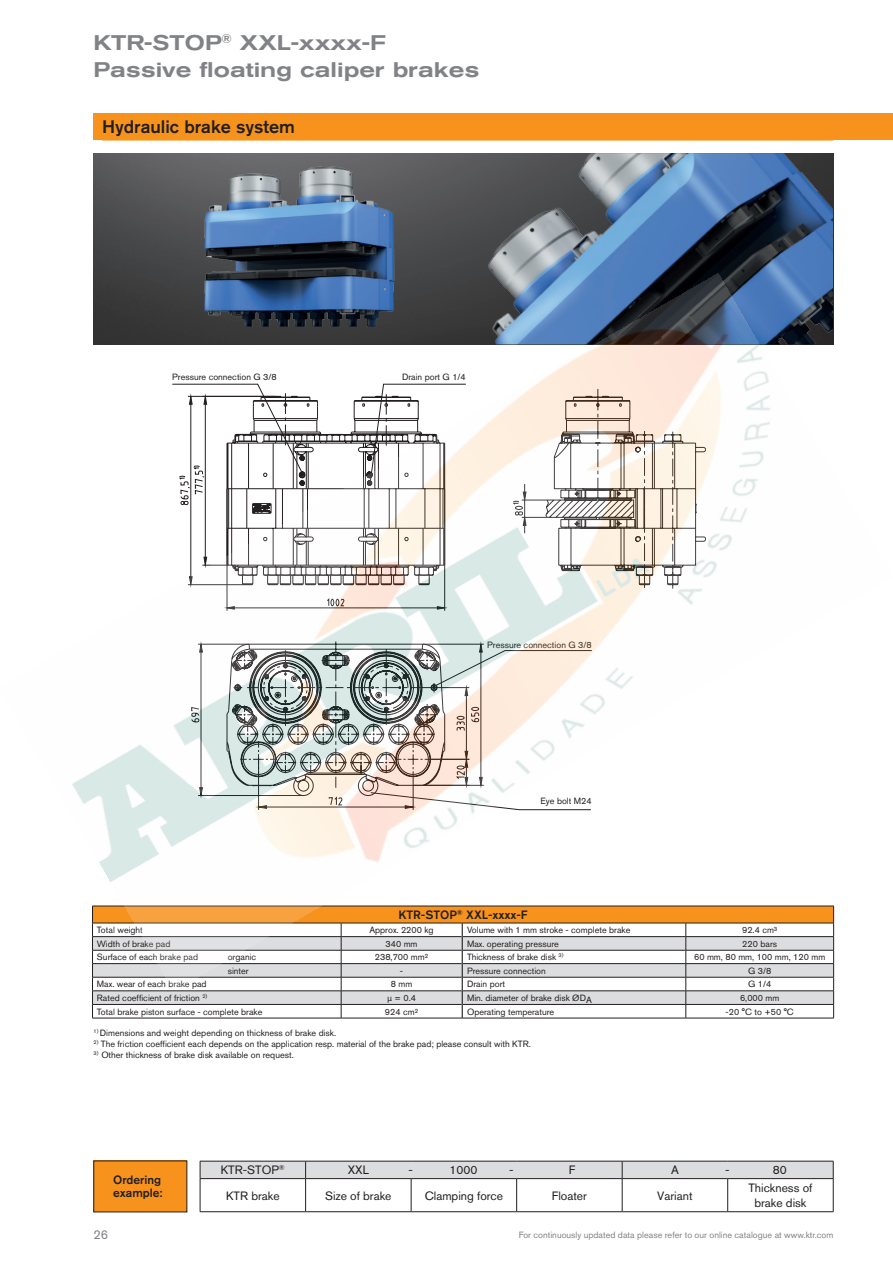
<style>
.page{position:relative;width:893px;height:1263px;background:#fff}
.page>*{position:absolute;margin:0;border:0;box-sizing:border-box;transform-origin:0 0}
.Headline_14___18{font:500 expanded 21px "Akzidenz Grotesk Pro";color:#808285}
.Subtitle_12___15{font:500 18px "Akzidenz Grotesk Pro";color:#231f20}
.t1{font:12.75px "Akzidenz Grotesk Pro";color:#808285}
.design_description_8{font:12px/14.4px "Akzidenz Grotesk Pro";color:#231f20;text-align:center}
.table_headline_8___9{font:500 12px/12.8px "Akzidenz Grotesk Pro";color:#231f20}
.table_editable_left{font:9px "Akzidenz Grotesk Pro";color:#231f20}
.footnote_6___7_2{font:9px "Akzidenz Grotesk Pro";color:#231f20}
.table_editable_6___7{font:9px "Akzidenz Grotesk Pro";color:#231f20}
.t2{font:9px "Akzidenz Grotesk Pro";color:#808285}
.copy_6___7_2_right{font:9px "Akzidenz Grotesk Pro";color:#231f20}
.copy_6___7_2_left{font:9px "Akzidenz Grotesk Pro";color:#231f20}
</style>
<div class="page">
<img style="left:94px;top:153px;width:341px;height:120px">
<img style="left:171px;top:153px;width:259px;height:120px">
<img style="left:435px;top:153px;width:398px;height:120px">
<div style="left:94px;top:1161px;width:93px;height:51px;background:#f7931d"></div>
<div style="left:94px;top:114px;width:799px;height:26px;background:#f7931d"></div>
<hr style="left:102px;top:140px;width:731px;height:1px;background:#f7931d">
<svg style="left:93px;top:1005px;width:740px;height:13px"></svg>
<svg style="left:93px;top:991px;width:740px;height:13px;background:#d5d6d8"></svg>
<hr style="left:92px;top:990px;width:249px;height:1px;background:#231f20">
<hr style="left:341px;top:990px;width:121px;height:1px;background:#231f20">
<hr style="left:92px;top:1004px;width:249px;height:1px;background:#231f20">
<svg style="left:92px;top:990px;width:1px;height:28px"></svg>
<hr style="left:341px;top:1004px;width:121px;height:1px;background:#231f20">
<svg style="left:341px;top:990px;width:1px;height:28px"></svg>
<svg style="left:686px;top:991px;width:1px;height:27px"></svg>
<svg style="left:833px;top:991px;width:1px;height:27px"></svg>
<hr style="left:92px;top:1018px;width:249px;height:1px;background:#231f20">
<hr style="left:341px;top:1018px;width:121px;height:1px;background:#231f20">
<hr style="left:462px;top:1018px;width:224px;height:1px;background:#231f20">
<hr style="left:686px;top:1018px;width:148px;height:1px;background:#231f20">
<hr style="left:686px;top:990px;width:148px;height:1px;background:#231f20">
<hr style="left:686px;top:1004px;width:148px;height:1px;background:#231f20">
<hr style="left:463px;top:990px;width:223px;height:1px;background:#231f20">
<hr style="left:463px;top:1004px;width:223px;height:1px;background:#231f20">
<svg style="left:462px;top:990px;width:1px;height:28px"></svg>
<hr style="left:200px;top:1179px;width:1px;height:32px;background:#231f20">
<hr style="left:305px;top:1179px;width:1px;height:32px;background:#231f20">
<hr style="left:411px;top:1179px;width:1px;height:32px;background:#231f20">
<hr style="left:516px;top:1179px;width:1px;height:32px;background:#231f20">
<hr style="left:622px;top:1179px;width:1px;height:32px;background:#231f20">
<hr style="left:727px;top:1179px;width:1px;height:32px;background:#231f20">
<hr style="left:833px;top:1179px;width:1px;height:32px;background:#231f20">
<hr style="left:200px;top:1211px;width:106px;height:1px;background:#231f20">
<hr style="left:306px;top:1211px;width:105px;height:1px;background:#231f20">
<hr style="left:411px;top:1211px;width:106px;height:1px;background:#231f20">
<hr style="left:517px;top:1211px;width:105px;height:1px;background:#231f20">
<hr style="left:622px;top:1211px;width:106px;height:1px;background:#231f20">
<hr style="left:728px;top:1211px;width:105px;height:1px;background:#231f20">
<div style="left:200px;top:1161px;width:634px;height:17px;background:#dcdddf"></div>
<hr style="left:728px;top:1161px;width:105px;height:1px;background:#231f20">
<hr style="left:200px;top:1178px;width:106px;height:1px;background:#231f20">
<hr style="left:306px;top:1178px;width:105px;height:1px;background:#231f20">
<hr style="left:411px;top:1178px;width:106px;height:1px;background:#231f20">
<hr style="left:517px;top:1178px;width:105px;height:1px;background:#231f20">
<hr style="left:622px;top:1178px;width:106px;height:1px;background:#231f20">
<hr style="left:728px;top:1178px;width:105px;height:1px;background:#231f20">
<img style="left:72px;top:273px;width:763px;height:717px">
<p class="Headline_14___18" style="left:94px;top:29px;width:293px">KTR-STOP<sup>®</sup> XXL-xxxx-F</p>
<p class="Headline_14___18" style="left:94px;top:56px;width:387px">Passive floating caliper brakes</p>
<p class="Subtitle_12___15" style="left:102px;top:115px;width:194px">Hydraulic brake system</p>
<p class="copy_6___7_2_left" style="left:172px;top:371px;width:106px">Pressure connection G 3/8</p>
<p class="copy_6___7_2_right" style="left:402px;top:371px;width:65px">Drain port G 1/4</p>
<p class="copy_6___7_2_right" style="left:487px;top:639px;width:106px">Pressure connection G 3/8</p>
<p class="copy_6___7_2_right" style="left:541px;top:795px;width:53px">Eye bolt M24</p>
<p class="table_headline_8___9" style="left:398px;top:908px;width:131px">KTR-STOP<sup>®</sup> XXL-xxxx-F</p>
<p class="table_editable_left" style="left:97px;top:924px;width:47px">Total weight</p>
<p class="table_editable_6___7" style="left:369px;top:924px;width:66px">Approx. 2200 kg</p>
<p class="table_editable_left" style="left:467px;top:924px;width:165px">Volume with 1 mm stroke - complete brake</p>
<p class="table_editable_6___7" style="left:742px;top:924px;width:37px">92.4 cm³</p>
<p class="table_editable_left" style="left:97px;top:938px;width:75px">Width of brake pad</p>
<p class="table_editable_6___7" style="left:385px;top:938px;width:34px">340 mm</p>
<p class="table_editable_left" style="left:467px;top:938px;width:93px">Max. operating pressure</p>
<p class="table_editable_6___7" style="left:742px;top:938px;width:36px">220 bars</p>
<p class="table_editable_left" style="left:97px;top:951px;width:103px">Surface of each brake pad</p>
<p class="table_editable_left" style="left:228px;top:951px;width:30px">organic</p>
<p class="table_editable_6___7" style="left:375px;top:951px;width:55px">238,700 mm²</p>
<p class="table_editable_left" style="left:467px;top:951px;width:98px">Thickness of brake disk <sup>3)</sup></p>
<p class="table_editable_6___7" style="left:694px;top:951px;width:133px">60 mm, 80 mm, 100 mm, 120 mm</p>
<p class="table_editable_left" style="left:228px;top:965px;width:23px">sinter</p>
<p class="table_editable_6___7" style="left:400px;top:965px;width:4px">-</p>
<p class="table_editable_left" style="left:467px;top:965px;width:80px">Pressure connection</p>
<p class="table_editable_6___7" style="left:748px;top:965px;width:25px">G 3/8</p>
<p class="table_editable_left" style="left:97px;top:978px;width:111px">Max. wear of each brake pad</p>
<p class="table_editable_6___7" style="left:391px;top:978px;width:23px">8 mm</p>
<p class="table_editable_left" style="left:467px;top:978px;width:40px">Drain port</p>
<p class="table_editable_6___7" style="left:748px;top:978px;width:25px">G 1/4</p>
<p class="table_editable_left" style="left:97px;top:992px;width:112px">Rated coefficient of friction <sup>2)</sup></p>
<p class="table_editable_6___7" style="left:387px;top:992px;width:31px">µ = 0.4</p>
<p class="table_editable_left" style="left:467px;top:992px;width:126px">Min. diameter of brake disk ØDA</p>
<p class="table_editable_6___7" style="left:740px;top:992px;width:41px">6,000 mm</p>
<p class="table_editable_left" style="left:97px;top:1006px;width:167px">Total brake piston surface - complete brake</p>
<p class="table_editable_6___7" style="left:385px;top:1006px;width:35px">924 cm²</p>
<p class="table_editable_left" style="left:467px;top:1006px;width:89px">Operating temperature</p>
<p class="table_editable_6___7" style="left:726px;top:1006px;width:70px">-20 °C to +50 °C</p>
<p class="footnote_6___7_2" style="left:94px;top:1027px;width:244px"><sup>1)</sup> Dimensions and weight depending on thickness of brake disk.</p>
<p class="footnote_6___7_2" style="left:94px;top:1038px;width:439px"><sup>2)</sup> The friction coefficient each depends on the application resp. material of the brake pad; please consult with KTR.</p>
<p class="footnote_6___7_2" style="left:94px;top:1049px;width:202px"><sup>3)</sup> Other thickness of brake disk available on request.</p>
<h3 class="table_headline_8___9" style="left:113px;top:1173px;width:51px">Ordering example:</h3>
<p class="design_description_8" style="left:221px;top:1163px;width:66px">KTR-STOP<sup>®</sup></p>
<p class="design_description_8" style="left:348px;top:1163px;width:37px">XXL -</p>
<p class="design_description_8" style="left:449px;top:1163px;width:42px">1000 -</p>
<p class="design_description_8" style="left:569px;top:1163px;width:8px">F</p>
<p class="design_description_8" style="left:671px;top:1163px;width:26px">A -</p>
<p class="design_description_8" style="left:773px;top:1163px;width:15px">80</p>
<p class="design_description_8" style="left:226px;top:1188px;width:55px">KTR brake</p>
<p class="design_description_8" style="left:325px;top:1188px;width:68px">Size of brake</p>
<p class="design_description_8" style="left:425px;top:1188px;width:80px">Clamping force</p>
<p class="design_description_8" style="left:552px;top:1188px;width:37px">Floater</p>
<p class="design_description_8" style="left:657px;top:1188px;width:37px">Variant</p>
<p class="design_description_8" style="left:748px;top:1181px;width:66px">Thickness of brake disk</p>
<h3 class="t1" style="left:94px;top:1226px;width:16px">26</h3>
<p class="t2" style="left:519px;top:1229px;width:316px">For continuously updated data please refer to our online catalogue at www.ktr.com</p>
</div>
